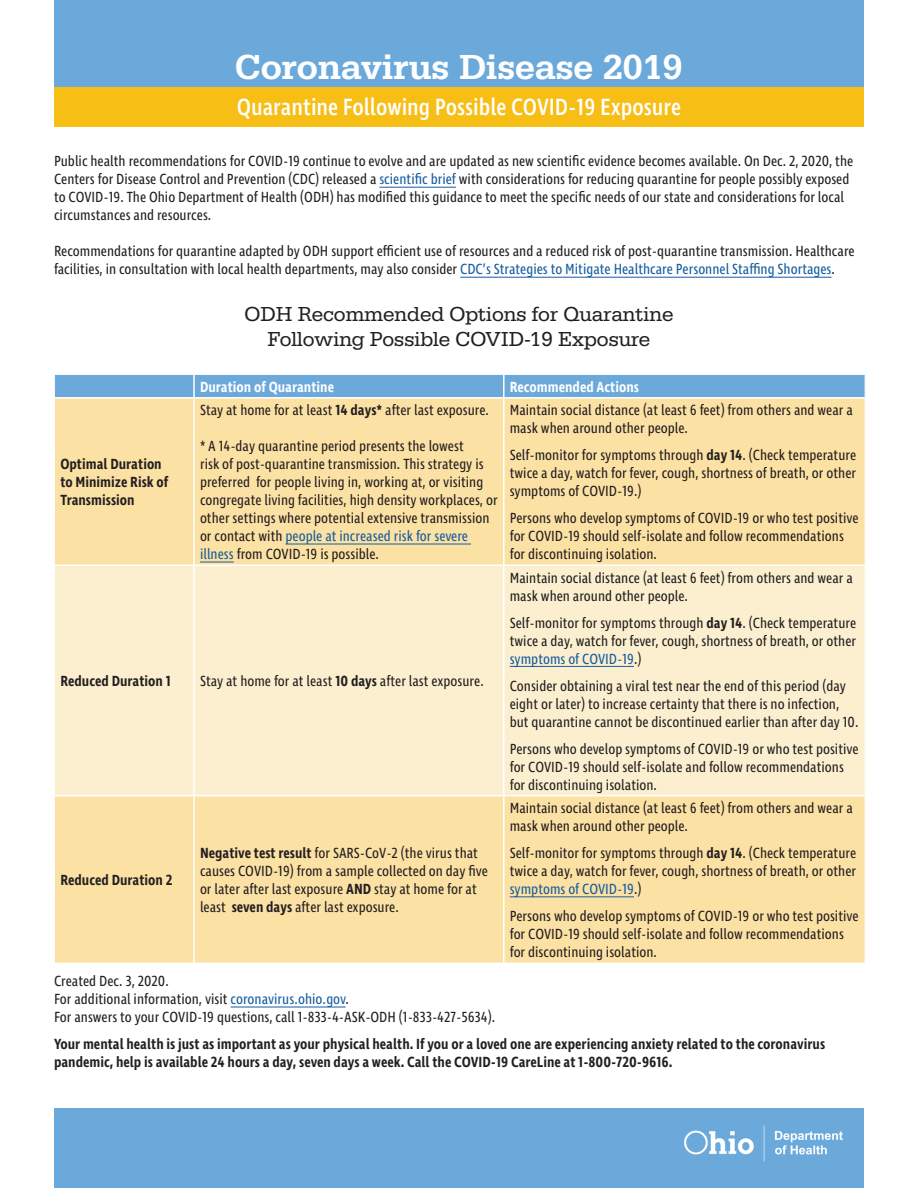
<style>
.page{position:relative;width:918px;height:1188px;background:#fff}
.page>*{position:absolute;margin:0;border:0;box-sizing:border-box;transform-origin:0 0}
.t1{font:500 36px "Serifa";color:#fff}
.t2{font:500 24px "Ingra Cd";color:#fff}
.t3{font:21px/25.2px "Serifa";color:#231f20;text-align:center}
.t4{font:15px/18px "Ingra Cd";color:#231f20}
.t5{font:600 15px/18px "Ingra Cd";color:#231f20}
.t6{font:600 15px "Ingra Cd";color:#fff}
.s1{color:#175d9e}
.s2{font-weight:600}
</style>
<div class="page">
<div style="left:54px;top:86px;width:810px;height:40px;background:#f7be16"></div>
<div style="left:54px;top:0;width:810px;height:86px;background:#6ca9db"></div>
<hr style="left:379px;top:187px;width:77px;height:1px;background:#175d9e">
<hr style="left:460px;top:277px;width:372px;height:1px;background:#175d9e">
<hr style="left:231px;top:1007px;width:115px;height:1px;background:#175d9e">
<div style="left:55px;top:399px;width:810px;height:564px;background:#fce1a5"></div>
<div style="left:55px;top:566px;width:810px;height:229px;background:#fcefd0"></div>
<div style="left:54px;top:374px;width:811px;height:24px;background:#6ca9db"></div>
<hr style="left:193px;top:375px;width:2px;height:22px;background:#fff">
<hr style="left:503px;top:375px;width:2px;height:22px;background:#fff">
<hr style="left:55px;top:397px;width:139px;height:2px;background:#fff">
<hr style="left:194px;top:397px;width:310px;height:2px;background:#fff">
<hr style="left:193px;top:399px;width:2px;height:165px;background:#fff">
<hr style="left:504px;top:397px;width:361px;height:2px;background:#fff">
<hr style="left:503px;top:399px;width:2px;height:165px;background:#fff">
<hr style="left:55px;top:564px;width:139px;height:2px;background:#fff">
<hr style="left:194px;top:564px;width:310px;height:2px;background:#fff">
<hr style="left:193px;top:566px;width:2px;height:229px;background:#fff">
<hr style="left:504px;top:564px;width:361px;height:2px;background:#fff">
<hr style="left:503px;top:566px;width:2px;height:229px;background:#fff">
<hr style="left:55px;top:795px;width:139px;height:1px;background:#fff">
<hr style="left:194px;top:795px;width:310px;height:1px;background:#fff">
<hr style="left:193px;top:796px;width:2px;height:167px;background:#fff">
<hr style="left:504px;top:795px;width:361px;height:1px;background:#fff">
<hr style="left:503px;top:796px;width:2px;height:167px;background:#fff">
<hr style="left:286px;top:544px;width:185px;height:1px;background:#175d9e">
<hr style="left:200px;top:562px;width:34px;height:1px;background:#175d9e">
<hr style="left:510px;top:666px;width:124px;height:1px;background:#175d9e">
<hr style="left:510px;top:896px;width:124px;height:1px;background:#175d9e">
<div style="left:54px;top:1108px;width:810px;height:80px;background:#6ca9db"></div>
<img style="left:684px;top:1125px;width:159px;height:37px">
<h1 class="t1" style="left:235px;top:45px;width:449px">Coronavirus Disease 2019</h1>
<h2 class="t2" style="left:237px;top:92px;width:446px">Quarantine Following Possible COVID-19 Exposure</h2>
<p class="t4" style="left:54px;top:153px;width:801px">Public health recommendations for COVID-19 continue to evolve and are updated as new scientific evidence becomes available. On Dec. 2, 2020, the Centers for Disease Control and Prevention (CDC) released a <span class="s1">scientific brief</span> with considerations for reducing quarantine for people possibly exposed to COVID-19. The Ohio Department of Health (ODH) has modified this guidance to meet the specific needs of our state and considerations for local circumstances and resources.</p>
<p class="t4" style="left:54px;top:243px;width:802px">Recommendations for quarantine adapted by ODH support efficient use of resources and a reduced risk of post-quarantine transmission. Healthcare facilities, in consultation with local health departments, may also consider <span class="s1">CDC’s Strategies to Mitigate Healthcare Personnel Staffing Shortages</span>.</p>
<h3 class="t3" style="left:244px;top:302px;width:431px">ODH Recommended Options for Quarantine<br>Following Possible COVID-19 Exposure</h3>
<p class="t6" style="left:200px;top:377px;width:136px">Duration of Quarantine</p>
<p class="t6" style="left:510px;top:377px;width:131px">Recommended Actions</p>
<p class="t5" style="left:60px;top:456px;width:110px">Optimal Duration to Minimize Risk of<br>Transmission</p>
<p class="t4" style="left:200px;top:402px;width:290px">Stay at home for at least <span class="s2">14 days*</span> after last exposure.</p>
<p class="t4" style="left:200px;top:438px;width:299px">* A 14-day quarantine period presents the lowest<br>risk of post-quarantine transmission. This strategy is preferred for people living in, working at, or visiting congregate living facilities, high density workplaces, or other settings where potential extensive transmission or contact with <span class="s1">people at increased risk for severe illness</span> from COVID-19 is possible.</p>
<p class="t5" style="left:60px;top:673px;width:112px">Reduced Duration 1</p>
<p class="t4" style="left:200px;top:673px;width:285px">Stay at home for at least <span class="s2">10 days</span> after last exposure.</p>
<p class="t5" style="left:60px;top:872px;width:114px">Reduced Duration 2</p>
<p class="t4" style="left:200px;top:845px;width:289px"><span class="s2">Negative test result</span> for SARS-CoV-2 (the virus that causes COVID-19) from a sample collected on day five or later after last exposure <span class="s2">AND</span> stay at home for at least <span class="s2">seven days</span> after last exposure.</p>
<p class="t4" style="left:510px;top:402px;width:345px">Maintain social distance (at least 6 feet) from others and wear a mask when around other people.</p>
<p class="t4" style="left:510px;top:447px;width:348px;text-align:justify">Self-monitor for symptoms through <span class="s2">day 14</span>. (Check temperature twice a day, watch for fever, cough, shortness of breath, or other symptoms of COVID-19.)</p>
<p class="t4" style="left:510px;top:510px;width:350px">Persons who develop symptoms of COVID-19 or who test positive for COVID-19 should self-isolate and follow recommendations for discontinuing isolation.</p>
<p class="t4" style="left:510px;top:569px;width:345px">Maintain social distance (at least 6 feet) from others and wear a mask when around other people.</p>
<p class="t4" style="left:510px;top:614px;width:348px;text-align:justify">Self-monitor for symptoms through <span class="s2">day 14</span>. (Check temperature twice a day, watch for fever, cough, shortness of breath, or other <span class="s1">symptoms of COVID-19</span>.)</p>
<p class="t4" style="left:510px;top:677px;width:350px">Consider obtaining a viral test near the end of this period (day eight or later) to increase certainty that there is no infection, but quarantine cannot be discontinued earlier than after day 10.</p>
<p class="t4" style="left:510px;top:740px;width:350px">Persons who develop symptoms of COVID-19 or who test positive for COVID-19 should self-isolate and follow recommendations for discontinuing isolation.</p>
<p class="t4" style="left:510px;top:800px;width:345px">Maintain social distance (at least 6 feet) from others and wear a mask when around other people.</p>
<p class="t4" style="left:510px;top:845px;width:348px;text-align:justify">Self-monitor for symptoms through <span class="s2">day 14</span>. (Check temperature twice a day, watch for fever, cough, shortness of breath, or other <span class="s1">symptoms of COVID-19</span>.)</p>
<p class="t4" style="left:510px;top:908px;width:350px">Persons who develop symptoms of COVID-19 or who test positive for COVID-19 should self-isolate and follow recommendations for discontinuing isolation.</p>
<p class="t4" style="left:54px;top:973px;width:443px">Created Dec. 3, 2020.<br>For additional information, visit <span class="s1">coronavirus.ohio.gov</span>.<br>For answers to your COVID-19 questions, call 1-833-4-ASK-ODH (1-833-427-5634).</p>
<p class="t5" style="left:54px;top:1036px;width:773px">Your mental health is just as important as your physical health. If you or a loved one are experiencing anxiety related to the coronavirus pandemic, help is available 24 hours a day, seven days a week. Call the COVID-19 CareLine at 1-800-720-9616.</p>
</div>
